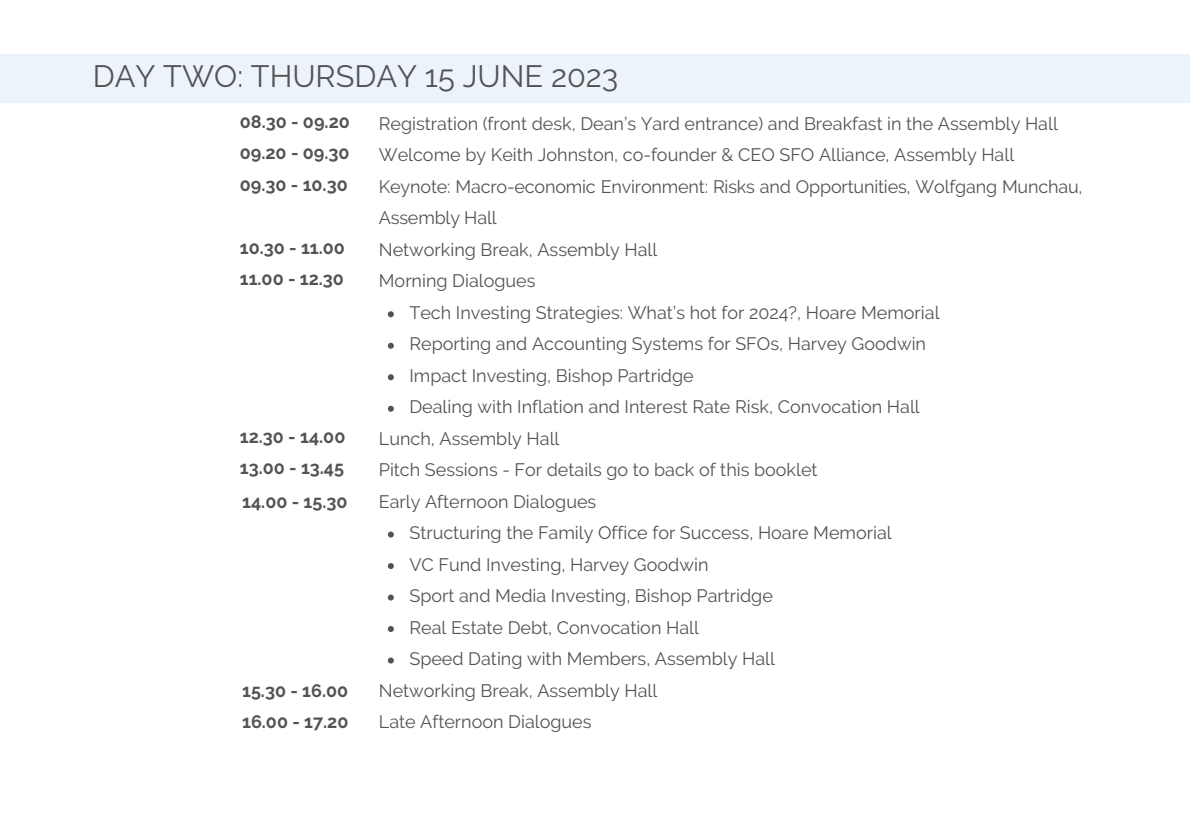
<style>
.page{position:relative;width:1190px;height:839px;background:#fff}
.page>*{position:absolute;margin:0;border:0;box-sizing:border-box;transform-origin:0 0}
.t1{font:30.8px "Raleway";color:#535353}
.t2{font:18px/31.4px "Raleway";color:#535353}
.t3{font:700 18px "Raleway";color:#535353}
</style>
<div class="page">
<div style="left:0;top:54px;width:1190px;height:48px;background:#ecf3fb"></div>
<svg style="left:388px;top:311px;width:6px;height:6px"></svg>
<svg style="left:388px;top:343px;width:6px;height:6px"></svg>
<svg style="left:388px;top:374px;width:6px;height:6px"></svg>
<svg style="left:388px;top:406px;width:6px;height:6px"></svg>
<svg style="left:388px;top:531px;width:6px;height:6px"></svg>
<svg style="left:388px;top:563px;width:6px;height:6px"></svg>
<svg style="left:388px;top:594px;width:6px;height:6px"></svg>
<svg style="left:388px;top:626px;width:6px;height:6px"></svg>
<svg style="left:388px;top:657px;width:6px;height:6px"></svg>
<p class="t1" style="left:93px;top:58px;width:527px">DAY TWO: THURSDAY 15 JUNE 2023</p>
<p class="t3" style="left:240px;top:111px;width:112px">08.30 - 09.20</p>
<p class="t3" style="left:240px;top:142px;width:111px">09.20 - 09.30</p>
<p class="t3" style="left:240px;top:174px;width:109px">09.30 - 10.30</p>
<p class="t2" style="left:379px;top:108px;width:681px">Registration (front desk, Dean’s Yard entrance) and Breakfast in the Assembly Hall</p>
<p class="t2" style="left:379px;top:139px;width:637px">Welcome by Keith Johnston, co-founder &amp; CEO SFO Alliance, Assembly Hall</p>
<p class="t2" style="left:379px;top:171px;width:705px">Keynote: Macro-economic Environment: Risks and Opportunities, Wolfgang Munchau,<br>Assembly Hall</p>
<p class="t2" style="left:379px;top:234px;width:280px">Networking Break, Assembly Hall</p>
<p class="t2" style="left:379px;top:265px;width:158px">Morning Dialogues</p>
<p class="t3" style="left:240px;top:237px;width:107px">10.30 - 11.00</p>
<p class="t3" style="left:240px;top:268px;width:106px">11.00 - 12.30</p>
<p class="t3" style="left:240px;top:425px;width:107px">12.30 - 14.00</p>
<p class="t3" style="left:240px;top:457px;width:106px">13.00 - 13.45</p>
<p class="t3" style="left:242px;top:490px;width:107px">14.00 - 15.30</p>
<p class="t3" style="left:242px;top:679px;width:108px">15.30 - 16.00</p>
<p class="t3" style="left:242px;top:711px;width:108px">16.00 - 17.20</p>
<p class="t2" style="left:409px;top:297px;width:532px">Tech Investing Strategies: What’s hot for 2024?, Hoare Memorial</p>
<p class="t2" style="left:409px;top:328px;width:518px">Reporting and Accounting Systems for SFOs, Harvey Goodwin</p>
<p class="t2" style="left:409px;top:359px;width:286px">Impact Investing, Bishop Partridge</p>
<p class="t2" style="left:409px;top:391px;width:512px">Dealing with Inflation and Interest Rate Risk, Convocation Hall</p>
<p class="t2" style="left:379px;top:422px;width:182px">Lunch, Assembly Hall</p>
<p class="t2" style="left:379px;top:454px;width:440px">Pitch Sessions - For details go to back of this booklet</p>
<p class="t2" style="left:379px;top:485px;width:219px">Early Afternoon Dialogues</p>
<p class="t2" style="left:409px;top:517px;width:484px">Structuring the Family Office for Success, Hoare Memorial</p>
<p class="t2" style="left:409px;top:548px;width:301px">VC Fund Investing, Harvey Goodwin</p>
<p class="t2" style="left:409px;top:580px;width:365px">Sport and Media Investing, Bishop Partridge</p>
<p class="t2" style="left:409px;top:611px;width:291px">Real Estate Debt, Convocation Hall</p>
<p class="t2" style="left:409px;top:643px;width:367px">Speed Dating with Members, Assembly Hall</p>
<p class="t2" style="left:379px;top:674px;width:280px">Networking Break, Assembly Hall</p>
<p class="t2" style="left:379px;top:706px;width:214px">Late Afternoon Dialogues</p>
</div>
